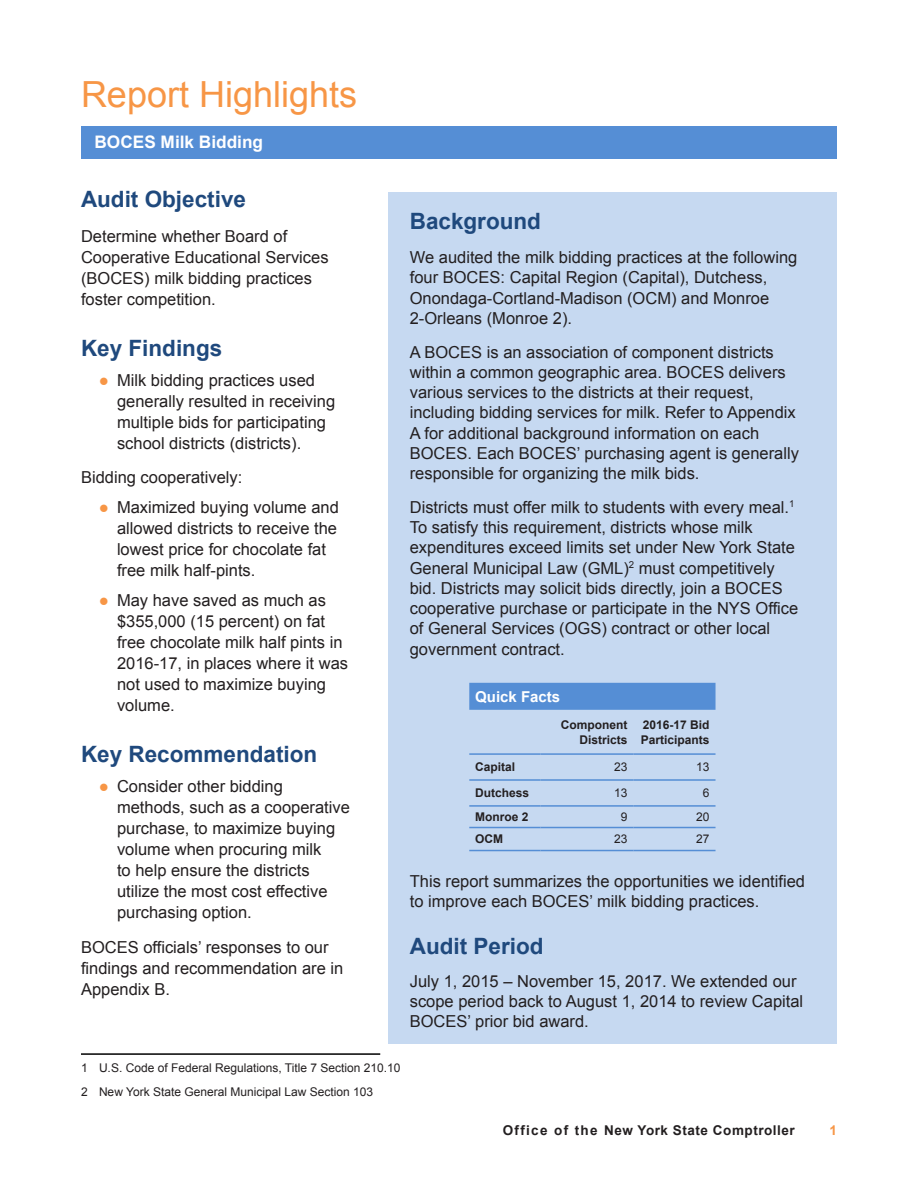
<style>
.page{position:relative;width:918px;height:1188px;background:#fff}
.page>*{position:absolute;margin:0;border:0;box-sizing:border-box;transform-origin:0 0}
.Section_Heads{font:36px "Arial";color:#f79646}
._2_Subheads{font:700 22.5px "Arial";color:#1f497d}
.t1{font:700 17.25px "Arial";color:#fff}
.Body_Text{font:16.5px/21px "Arial";color:#231f20}
.Footnotes{font:700 15px "Arial";color:#fff}
.t2{font:700 13.5px "Arial";letter-spacing:.04em;color:#231f20}
.t3{font:700 13.5px "Arial";color:#f79646}
.Footnotes-2{font:12px "Arial";color:#231f20}
.Footnotes-3{font:700 12px/15px "Arial";color:#231f20;text-align:right}
.s1{color:#f79646}
</style>
<div class="page">
<hr style="left:81px;top:126px;width:756px;height:3px;background:#558ed5">
<div style="left:389px;top:192px;width:448px;height:851px;background:#c6d9f1"></div>
<div style="left:81px;top:128px;width:756px;height:31px;background:#558ed5"></div>
<div style="left:469px;top:683px;width:247px;height:27px;background:#558ed5"></div>
<hr style="left:469px;top:753px;width:72px;height:2px;background:#558ed5">
<hr style="left:541px;top:753px;width:93px;height:2px;background:#558ed5">
<hr style="left:634px;top:753px;width:82px;height:2px;background:#558ed5">
<hr style="left:469px;top:779px;width:72px;height:2px;background:#558ed5">
<hr style="left:541px;top:779px;width:93px;height:2px;background:#558ed5">
<hr style="left:634px;top:779px;width:82px;height:2px;background:#558ed5">
<hr style="left:469px;top:805px;width:72px;height:2px;background:#558ed5">
<hr style="left:541px;top:805px;width:93px;height:2px;background:#558ed5">
<hr style="left:634px;top:805px;width:82px;height:2px;background:#558ed5">
<hr style="left:469px;top:827px;width:72px;height:1px;background:#558ed5">
<hr style="left:541px;top:827px;width:93px;height:1px;background:#558ed5">
<hr style="left:634px;top:827px;width:82px;height:1px;background:#558ed5">
<hr style="left:469px;top:850px;width:72px;height:1px;background:#558ed5">
<hr style="left:541px;top:850px;width:93px;height:1px;background:#558ed5">
<hr style="left:634px;top:850px;width:82px;height:1px;background:#558ed5">
<hr style="left:81px;top:1053px;width:299px;height:2px;background:#000">
<p class="Section_Heads" style="left:81px;top:71px;width:278px">Report Highlights</p>
<p class="t1" style="left:94px;top:130px;width:170px">BOCES Milk Bidding</p>
<p class="_2_Subheads" style="left:81px;top:185px;width:167px">Audit Objective</p>
<p class="Body_Text" style="left:81px;top:226px;width:249px">Determine whether Board of<br>Cooperative Educational Services (BOCES) milk bidding practices foster competition.</p>
<p class="_2_Subheads" style="left:81px;top:333px;width:143px">Key Findings</p>
<p class="Body_Text" style="left:117px;top:370px;width:220px;text-indent:-18px"><span class="s1">●</span> Milk bidding practices used generally resulted in receiving multiple bids for participating school districts (districts).</p>
<p class="Body_Text" style="left:81px;top:467px;width:163px">Bidding cooperatively:</p>
<p class="Body_Text" style="left:117px;top:497px;width:223px;text-indent:-18px"><span class="s1">●</span> Maximized buying volume and allowed districts to receive the lowest price for chocolate fat free milk half-pints.</p>
<p class="Body_Text" style="left:117px;top:590px;width:233px;text-indent:-18px"><span class="s1">●</span> May have saved as much as $355,000 (15 percent) on fat free chocolate milk half pints in<br>2016-17, in places where it was not used to maximize buying volume.</p>
<p class="_2_Subheads" style="left:81px;top:740px;width:238px">Key Recommendation</p>
<p class="Body_Text" style="left:117px;top:776px;width:234px;text-indent:-18px"><span class="s1">●</span> Consider other bidding methods, such as a cooperative purchase, to maximize buying volume when procuring milk<br>to help ensure the districts utilize the most cost effective purchasing option.</p>
<p class="Body_Text" style="left:81px;top:937px;width:264px">BOCES officials’ responses to our findings and recommendation are in<br>Appendix B.</p>
<p class="_2_Subheads" style="left:410px;top:206px;width:133px">Background</p>
<p class="Body_Text" style="left:410px;top:247px;width:389px;line-height:20.2px">We audited the milk bidding practices at the following four BOCES: Capital Region (Capital), Dutchess, Onondaga-Cortland-Madison (OCM) and Monroe 2-Orleans (Monroe 2).</p>
<p class="Body_Text" style="left:410px;top:342px;width:391px;line-height:20.2px">A BOCES is an association of component districts within a common geographic area. BOCES delivers various services to the districts at their request, including bidding services for milk. Refer to Appendix A for additional background information on each BOCES. Each BOCES’ purchasing agent is generally responsible for organizing the milk bids.</p>
<p class="Body_Text" style="left:410px;top:497px;width:390px;line-height:20.2px">Districts must offer milk to students with every meal. <sup>1<br></sup>To satisfy this requirement, districts whose milk expenditures exceed limits set under New York State General Municipal Law (GML)<sup>2</sup> must competitively bid. Districts may solicit bids directly, join a BOCES cooperative purchase or participate in the NYS Office of General Services (OGS) contract or other local government contract.</p>
<p class="Footnotes" style="left:475px;top:686px;width:87px">Quick Facts</p>
<p class="Footnotes-3" style="left:561px;top:717px;width:68px">Component<br>Districts</p>
<p class="Footnotes-3" style="left:641px;top:717px;width:70px;text-align:left">2016-17 Bid<br>Participants</p>
<p class="Footnotes-3" style="left:475px;top:760px;width:42px">Capital</p>
<p class="Footnotes-2" style="left:614px;top:759px;width:15px">23</p>
<p class="Footnotes-2" style="left:696px;top:759px;width:15px">13</p>
<p class="Footnotes-3" style="left:475px;top:786px;width:56px">Dutchess</p>
<p class="Footnotes-2" style="left:614px;top:785px;width:15px">13</p>
<p class="Footnotes-2" style="left:703px;top:785px;width:8px">6</p>
<p class="Footnotes-3" style="left:475px;top:810px;width:55px">Monroe 2</p>
<p class="Footnotes-2" style="left:621px;top:809px;width:8px">9</p>
<p class="Footnotes-2" style="left:696px;top:809px;width:15px">20</p>
<p class="Footnotes-3" style="left:475px;top:832px;width:29px">OCM</p>
<p class="Footnotes-2" style="left:614px;top:831px;width:15px">23</p>
<p class="Footnotes-2" style="left:696px;top:831px;width:15px">27</p>
<p class="Body_Text" style="left:410px;top:871px;width:397px;line-height:19.8px">This report summarizes the opportunities we identified to improve each BOCES’ milk bidding practices.</p>
<p class="_2_Subheads" style="left:410px;top:931px;width:135px">Audit Period</p>
<p class="Body_Text" style="left:410px;top:971px;width:395px;line-height:19.8px">July 1, 2015 – November 15, 2017. We extended our scope period back to August 1, 2014 to review Capital<br>BOCES’ prior bid award.</p>
<p class="Footnotes-2" style="left:81px;top:1060px;width:321px">1 U.S. Code of Federal Regulations, Title 7 Section 210. 10</p>
<p class="Footnotes-2" style="left:81px;top:1084px;width:294px">2 New York State General Municipal Law Section 103</p>
<p class="t2" style="left:503px;top:1121px;width:294px">Office of the New York State Comptroller</p>
<p class="t3" style="left:829px;top:1121px;width:9px">1</p>
</div>
